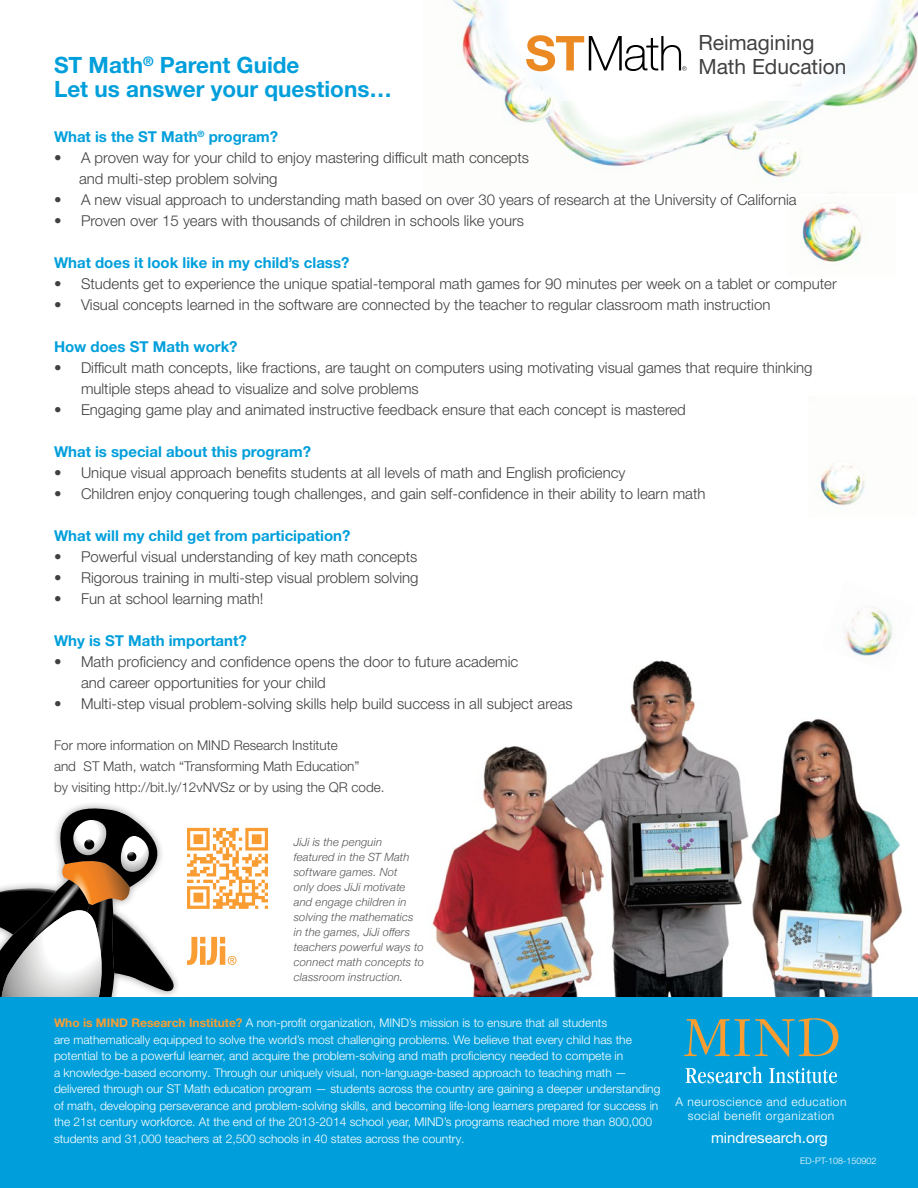
<style>
.page{position:relative;width:918px;height:1188px;background:#fff}
.page>*{position:absolute;margin:0;border:0;box-sizing:border-box;transform-origin:0 0}
.t1{font:700 22.5px/24px "Helvetica Neue LT Pro";color:#009fdb}
.t2{font:21px/24px "Helvetica Neue LT Pro";color:#414042}
.t3{font:300 15px/21px "Helvetica Neue LT Pro";color:#414042}
.t4{font:700 15px "Helvetica Neue LT Pro";color:#009fdb}
.t5{font:15px "Helvetica Neue LT Pro";color:#fff}
.t6{font:300 13.5px/21px "Helvetica Neue LT Pro";color:#414042}
.t7{font:300 12px/16.5px "Helvetica Neue LT Pro";color:#fff}
.t8{font:300 12px/14.4px "Helvetica Neue LT Pro";letter-spacing:.045em;color:#fff;text-align:center}
.t9{font:italic 300 11.25px/15px "Helvetica Neue";letter-spacing:.015em;color:#545352}
.t10{font:300 9px "Helvetica Neue LT Pro";letter-spacing:.005em;color:#fff}
.s1{font-size:12px}
.s2{font-weight:700;color:#f99d34}
</style>
<div class="page">
<img style="left:802px;top:203px;width:60px;height:61px">
<img style="left:432px;top:660px;width:470px;height:337px">
<svg style="left:0;top:804px;width:174px;height:193px"></svg>
<div style="left:0;top:997px;width:918px;height:191px;background:#009fdb"></div>
<img style="left:815px;top:465px;width:50px;height:41px">
<img style="left:451px;top:0;width:467px;height:193px">
<img style="left:821px;top:607px;width:81px;height:66px">
<svg style="left:526px;top:35px;width:161px;height:36px"></svg>
<svg style="left:187px;top:828px;width:81px;height:81px"></svg>
<svg style="left:187px;top:937px;width:50px;height:28px"></svg>
<svg style="left:684px;top:1018px;width:154px;height:39px"></svg>
<svg style="left:685px;top:1066px;width:77px;height:17px"></svg>
<svg style="left:769px;top:1068px;width:68px;height:15px"></svg>
<h2 class="t2" style="left:698px;top:30px;width:150px">Reimagining<br>Math Education</h2>
<h1 class="t1" style="left:54px;top:52px;width:339px">ST Math<sup>®</sup> Parent Guide<br>Let us answer your questions…</h1>
<p class="t4" style="left:54px;top:127px;width:226px">What is the ST Math<sup>®</sup> program?</p>
<p class="t3" style="left:79px;top:147px;width:452px;text-indent:-25px">• A proven way for your child to enjoy mastering difficult math concepts and multi-step problem solving</p>
<p class="t3" style="left:54px;top:189px;width:744px">• A new visual approach to understanding math based on over 30 years of research at the University of California</p>
<p class="t3" style="left:54px;top:210px;width:472px">• Proven over 15 years with thousands of children in schools like yours</p>
<p class="t4" style="left:54px;top:253px;width:297px">What does it look like in my child’s class?</p>
<p class="t3" style="left:54px;top:273px;width:784px">• Students get to experience the unique spatial-temporal math games for 90 minutes per week on a tablet or computer</p>
<p class="t3" style="left:54px;top:294px;width:718px">• Visual concepts learned in the software are connected by the teacher to regular classroom math instruction</p>
<p class="t4" style="left:54px;top:337px;width:185px">How does ST Math work?</p>
<p class="t3" style="left:81px;top:357px;width:733px;text-indent:-27px">• Difficult math concepts, like fractions, are taught on computers using motivating visual games that require thinking multiple steps ahead to visualize and solve problems</p>
<p class="t3" style="left:54px;top:399px;width:633px">• Engaging game play and animated instructive feedback ensure that each concept is mastered</p>
<p class="t4" style="left:54px;top:442px;width:259px">What is special about this program?</p>
<p class="t3" style="left:54px;top:462px;width:573px">• Unique visual approach benefits students at all levels of math and English proficiency</p>
<p class="t3" style="left:54px;top:483px;width:653px">• Children enjoy conquering tough challenges, and gain self-confidence in their ability to learn math</p>
<p class="t4" style="left:54px;top:526px;width:298px">What will my child get from participation?</p>
<p class="t3" style="left:54px;top:546px;width:365px">• Powerful visual understanding of key math concepts</p>
<p class="t3" style="left:54px;top:567px;width:366px">• Rigorous training in multi-step visual problem solving</p>
<p class="t3" style="left:54px;top:588px;width:211px">• Fun at school learning math!</p>
<p class="t4" style="left:54px;top:631px;width:194px">Why is ST Math important?</p>
<p class="t3" style="left:81px;top:651px;width:439px;text-indent:-27px">• Math proficiency and confidence opens the door to future academic and career opportunities for your child</p>
<p class="t3" style="left:54px;top:693px;width:520px">• Multi-step visual problem-solving skills help build success in all subject areas</p>
<p class="t6" style="left:54px;top:735px;width:332px">For more information on MIND Research Institute<br>and ST Math, watch “Transforming Math Education”<br>by visiting http://bit.ly/12vNVSz or by using the QR code.</p>
<p class="t9" style="left:294px;top:833px;width:132px">JiJi is the penguin featured in the ST Math software games. Not<br>only does JiJi motivate and engage children in solving the mathematics in the games, JiJi offers teachers powerful ways to connect math concepts to classroom instruction<span class="s1">.</span></p>
<p class="t7" style="left:54px;top:1014px;width:608px"><span class="s2">Who is MIND Research Institute?</span> A non-profit organization, MIND’s mission is to ensure that all students<br>are mathematically equipped to solve the world’s most challenging problems. We believe that every child has the potential to be a powerful learner, and acquire the problem-solving and math proficiency needed to compete in<br>a knowledge-based economy. Through our uniquely visual, non-language-based approach to teaching math — delivered through our ST Math education program — students across the country are gaining a deeper understanding of math, developing perseverance and problem-solving skills, and becoming life-long learners prepared for success in the 21st century workforce. At the end of the 2013-2014 school year, MIND’s programs reached more than 800,000 students and 31,000 teachers at 2,500 schools in 40 states across the country.</p>
<p class="t8" style="left:676px;top:1094px;width:173px">A neuroscience and education social benefit organization</p>
<p class="t5" style="left:711px;top:1128px;width:118px">mindresearch.org</p>
<p class="t10" style="left:800px;top:1156px;width:78px">ED-PT-108-150902</p>
</div>
